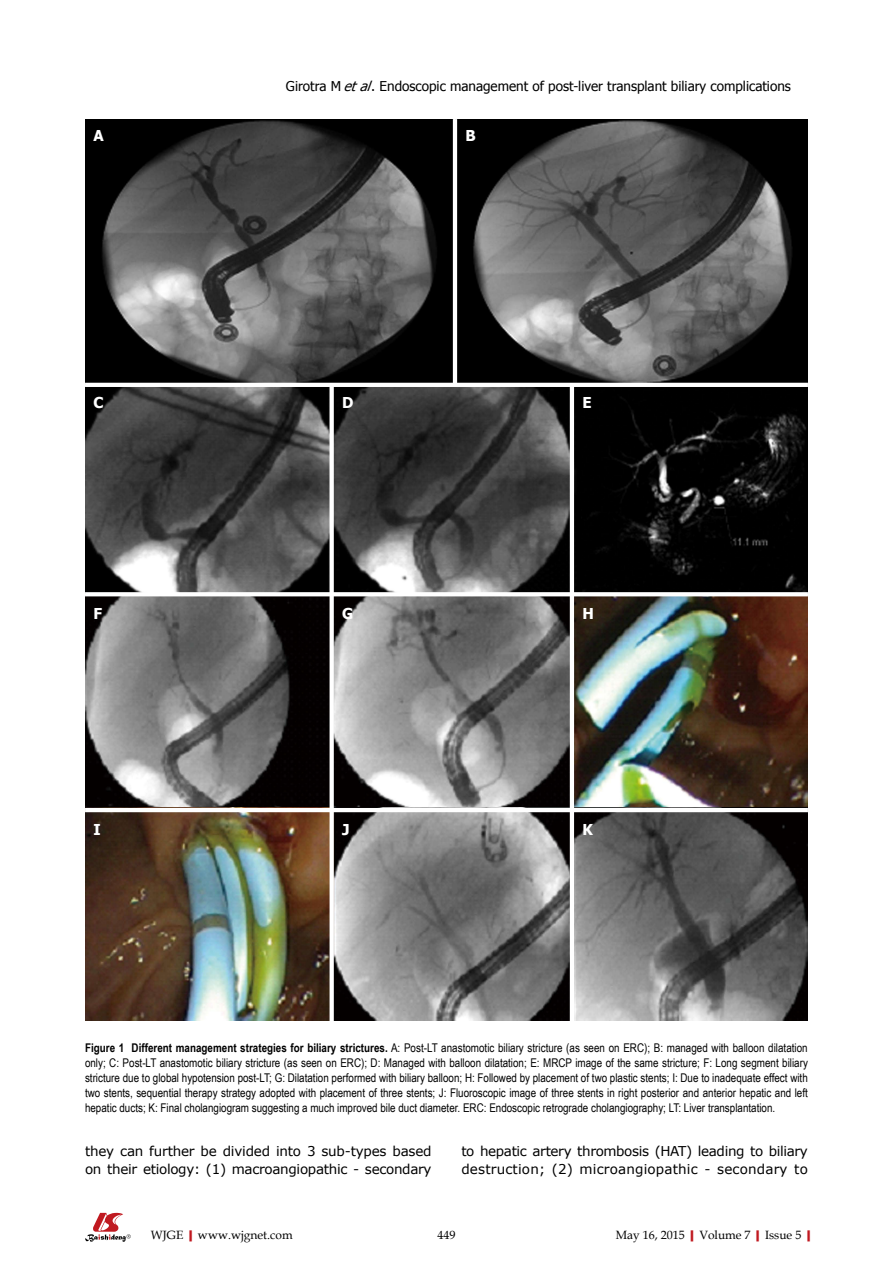
<style>
.page{position:relative;width:893px;height:1263px;background:#fff}
.page>*{position:absolute;margin:0;border:0;box-sizing:border-box;transform-origin:0 0}
.t1{font:700 15px "Tahoma";color:#fff}
.t2{font:13.5px/18px "Verdana";letter-spacing:-.025em;color:#000}
.t3{font:13.5px "Tahoma";color:#000}
.t4{font:12px/15px "Arial Narrow";color:#000;text-align:justify}
.t5{font:12px "Book Antiqua";color:#000}
.s1{font-style:italic}
.s2{font-weight:700}
.s3{font-weight:700;color:#c01920}
</style>
<div class="page">
<svg style="left:85px;top:1213px;width:46px;height:29px"></svg>
<img style="left:85px;top:119px;width:368px;height:264px">
<img style="left:457px;top:119px;width:351px;height:264px">
<img style="left:85px;top:387px;width:496px;height:205px">
<img style="left:581px;top:387px;width:227px;height:205px">
<img style="left:85px;top:596px;width:723px;height:425px">
<svg style="left:85px;top:592px;width:723px;height:4px"></svg>
<hr style="left:85px;top:808px;width:723px;height:4px;background:#fff">
<svg style="left:330px;top:387px;width:4px;height:634px"></svg>
<hr style="left:570px;top:384px;width:4px;height:641px;background:#fff">
<p class="t3" style="left:286px;top:77px;width:506px">Girotra M <span class="s1">etal</span>. Endoscopic management of post-liver transplant biliary complications</p>
<p class="t1" style="left:94px;top:125px;width:12px">A</p>
<p class="t1" style="left:466px;top:125px;width:12px">B</p>
<p class="t1" style="left:94px;top:392px;width:12px">C</p>
<p class="t1" style="left:342px;top:392px;width:13px">D</p>
<p class="t1" style="left:583px;top:392px;width:11px">E</p>
<p class="t1" style="left:94px;top:602px;width:10px">F</p>
<p class="t1" style="left:342px;top:602px;width:13px">G</p>
<p class="t1" style="left:583px;top:602px;width:13px">H</p>
<p class="t1" style="left:94px;top:818px;width:9px">I</p>
<p class="t1" style="left:342px;top:818px;width:9px">J</p>
<p class="t1" style="left:583px;top:818px;width:12px">K</p>
<p class="t4" style="left:85px;top:1040px;width:724px"><span class="s2">Figure 1 Different management strategies for biliary strictures.</span> A: Post-LT anastomotic biliary stricture (as seen on ERC); B: managed with balloon dilatation only; C: Post-LT anastomotic biliary stricture (as seen on ERC); D: Managed with balloon dilatation; E: MRCP image of the same stricture; F: Long segment biliary stricture due to global hypotension post-LT; G: Dilatation performed with biliary balloon; H: Followed by placement of two plastic stents; I: Due to inadequate effect with two stents, sequential therapy strategy adopted with placement of three stents; J: Fluoroscopic image of three stents in right posterior and anterior hepatic and left hepatic ducts; K: Final cholangiogram suggesting a much improved bile duct diameter. ERC: Endoscopic retrograde cholangiography; LT: Liver transplantation.</p>
<p class="t2" style="left:85px;top:1142px;width:348px">they can further be divided into 3 sub-types based on their etiology: (1) macroangiopathic - secondary</p>
<p class="t2" style="left:461px;top:1142px;width:348px">to hepatic artery thrombosis (HAT) leading to biliary destruction; (2) microangiopathic - secondary to</p>
<p class="t5" style="left:151px;top:1226px;width:143px">WJGE<span class="s3">|</span>www.wjgnet.com</p>
<p class="t5" style="left:437px;top:1226px;width:19px">449</p>
<p class="t5" style="left:616px;top:1226px;width:202px">May 16, 2015<span class="s3">|</span>Volume 7<span class="s3">|</span>Issue 5<span class="s3">|</span></p>
</div>
